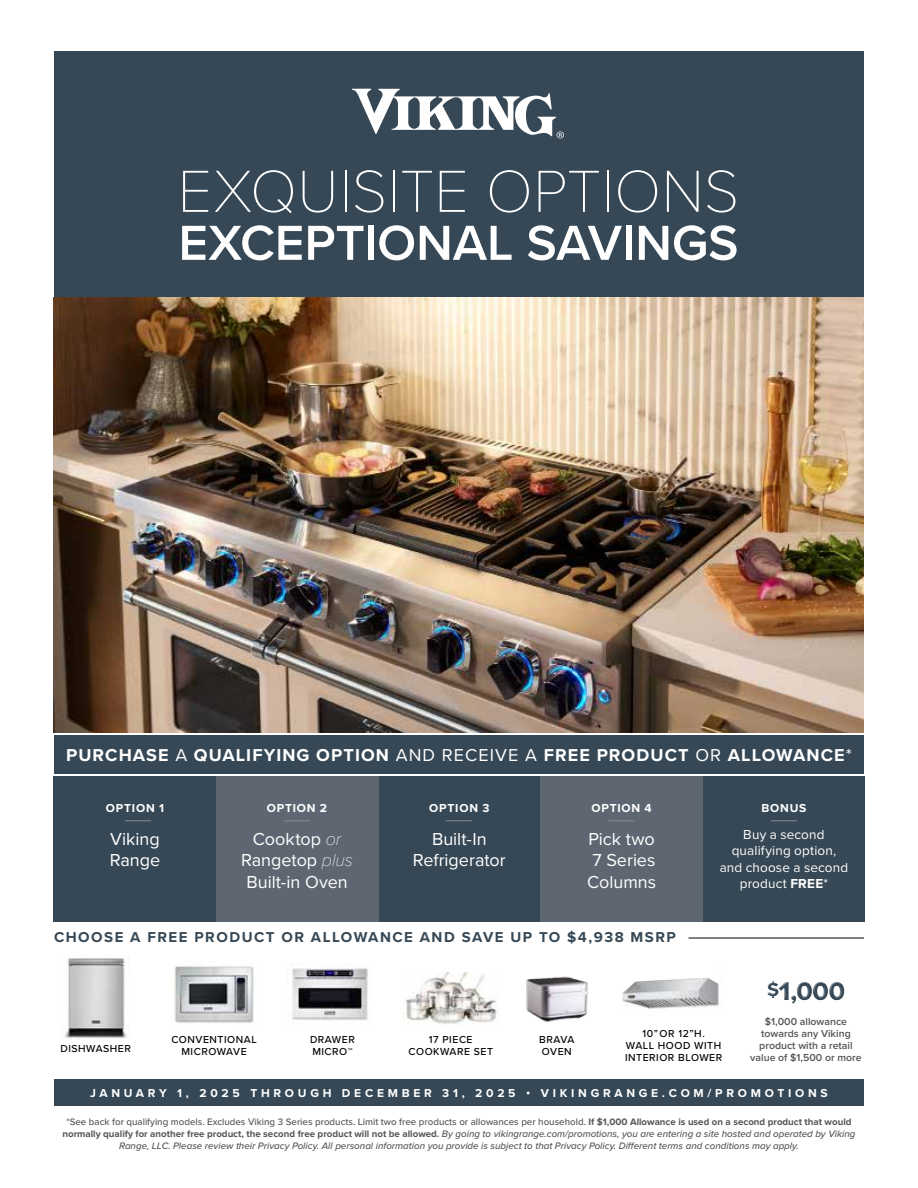
<style>
.page{position:relative;width:918px;height:1188px;background:#fff}
.page>*{position:absolute;margin:0;border:0;box-sizing:border-box;transform-origin:0 0}
.t1{font:100 61.5px "Proxima Nova T";color:#fff}
.t2{font:600 51px "Proxima Nova";color:#fff}
.t3{font:26.85px "Proxima Nova Extrabld";color:#364855}
.t4{font:18px/21.6px "Proxima Nova";color:#fff;text-align:center}
.t5{font:700 17.85px "Proxima Nova";letter-spacing:.06em;color:#fff}
.t6{font:700 14.85px "Proxima Nova";letter-spacing:.1em;color:#364855}
.t7{font:13.5px/16.2px "Proxima Nova";letter-spacing:.015em;color:#fff;text-align:center}
.t8{font:700 12px "Proxima Nova";letter-spacing:.07em;color:#fff}
.t9{font:700 11.85px "Proxima Nova";letter-spacing:.31em;color:#fff}
.t10{font:500 10.5px/12px "Proxima Nova";letter-spacing:.05em;color:#000;text-align:center}
.t11{font:600 10.5px/12px "Proxima Nova";color:#585357;text-align:center}
.t12{font:italic 500 9.75px/11.7px "Proxima Nova";color:#585357;text-align:center}
.s1{font-weight:400}
.s2{font-weight:100;font-style:italic}
.s3{font-weight:700}
.s4{font-size:19.95px}
.s5{font-style:normal}
.s6{font-weight:700;font-style:normal}
</style>
<div class="page">
<div style="left:54px;top:52px;width:810px;height:680px;background:#364855"></div>
<img style="left:54px;top:297px;width:810px;height:435px">
<div style="left:54px;top:777px;width:162px;height:145px;background:#364855"></div>
<div style="left:378px;top:777px;width:162px;height:145px;background:#364855"></div>
<div style="left:703px;top:777px;width:162px;height:145px;background:#364855"></div>
<div style="left:216px;top:777px;width:162px;height:145px;background:#5d6671"></div>
<div style="left:540px;top:777px;width:163px;height:145px;background:#5d6671"></div>
<img style="left:64px;top:958px;width:63px;height:80px">
<img style="left:174px;top:966px;width:80px;height:57px">
<img style="left:403px;top:972px;width:96px;height:52px">
<img style="left:622px;top:974px;width:102px;height:35px">
<img style="left:292px;top:968px;width:76px;height:53px">
<img style="left:526px;top:976px;width:62px;height:46px">
<div style="left:54px;top:1079px;width:810px;height:27px;background:#364855"></div>
<hr style="left:688px;top:938px;width:176px;height:1px;background:#000">
<svg style="left:125px;top:820px;width:26px;height:1px"></svg>
<svg style="left:284px;top:820px;width:26px;height:1px"></svg>
<svg style="left:446px;top:820px;width:26px;height:1px"></svg>
<svg style="left:609px;top:820px;width:26px;height:1px"></svg>
<svg style="left:771px;top:820px;width:26px;height:1px"></svg>
<div style="left:54px;top:735px;width:810px;height:39px;background:#364855"></div>
<svg style="left:352px;top:89px;width:212px;height:49px"></svg>
<h1 class="t1" style="left:178px;top:155px;width:563px">EXQUISITE OPTIONS</h1>
<h2 class="t2" style="left:178px;top:212px;width:561px">EXCEPTIONAL SAVINGS</h2>
<h3 class="t5" style="left:66px;top:745px;width:787px">PURCHASE <span class="s1">A</span> QUALIFYING OPTION <span class="s1">AND RECEIVE A</span> FREE PRODUCT <span class="s1">OR</span> ALLOWANCE<span class="s1">*</span></h3>
<p class="t8" style="left:106px;top:801px;width:59px">OPTION 1</p>
<h3 class="t4" style="left:110px;top:827px;width:52px;text-align:left">Viking<br>Range</h3>
<p class="t8" style="left:267px;top:801px;width:62px">OPTION 2</p>
<h3 class="t4" style="left:241px;top:827px;width:114px">Cooktop <span class="s2">or<br></span>Rangetop <span class="s2">plus<br></span>Built-in Oven</h3>
<p class="t8" style="left:429px;top:801px;width:62px">OPTION 3</p>
<h3 class="t4" style="left:413px;top:827px;width:94px">Built-In<br>Refrigerator</h3>
<p class="t8" style="left:592px;top:801px;width:62px">OPTION 4</p>
<h3 class="t4" style="left:587px;top:827px;width:71px">Pick two<br>7 Series<br>Columns</h3>
<h3 class="t6" style="left:54px;top:928px;width:623px">CHOOSE A FREE PRODUCT OR ALLOWANCE AND SAVE UP TO $4,938 MSRP</h3>
<p class="t8" style="left:761px;top:801px;width:46px">BONUS</p>
<h3 class="t7" style="left:720px;top:826px;width:130px">Buy a second qualifying option, and choose a second product <span class="s3">FREE</span>*</h3>
<h3 class="t3" style="left:767px;top:975px;width:80px"><span class="s4">$</span>1,000</h3>
<p class="t11" style="left:750px;top:1016px;width:113px">$1,000 allowance towards any Viking product with a retail value of $1,500 or more</p>
<p class="t10" style="left:625px;top:1028px;width:99px">10” OR 12”H.<br>WALL HOOD WITH<br>INTERIOR BLOWER</p>
<p class="t10" style="left:60px;top:1043px;width:72px">DISHWASHER</p>
<p class="t10" style="left:171px;top:1034px;width:87px">CONVENTIONAL<br>MICROWAVE</p>
<p class="t10" style="left:408px;top:1034px;width:86px">17 PIECE<br>COOKWARE SET</p>
<p class="t10" style="left:310px;top:1034px;width:46px;text-align:left">DRAWER<br>MICRO™</p>
<p class="t10" style="left:539px;top:1034px;width:37px;text-align:left">BRAVA<br>OVEN</p>
<p class="t9" style="left:90px;top:1086px;width:739px">JANUARY 1, 2025 THROUGH DECEMBER 31, 2025 • VIKINGRANGE.COM/PROMOTIONS</p>
<p class="t12" style="left:62px;top:1116px;width:795px"><span class="s5">*See back for qualifying models. Excludes Viking 3 Series products. Limit two free products or allowances per household.</span> <span class="s6">If $1,000 Allowance is used on a second product that would normally qualify for another free product, the second free product will not be allowed.</span> By going to vikingrange.com/promotions, you are entering a site hosted and operated by Viking<br>Range, LLC. Please review their Privacy Policy. All personal information you provide is subject to that Privacy Policy. Different terms and conditions may apply.</p>
</div>
